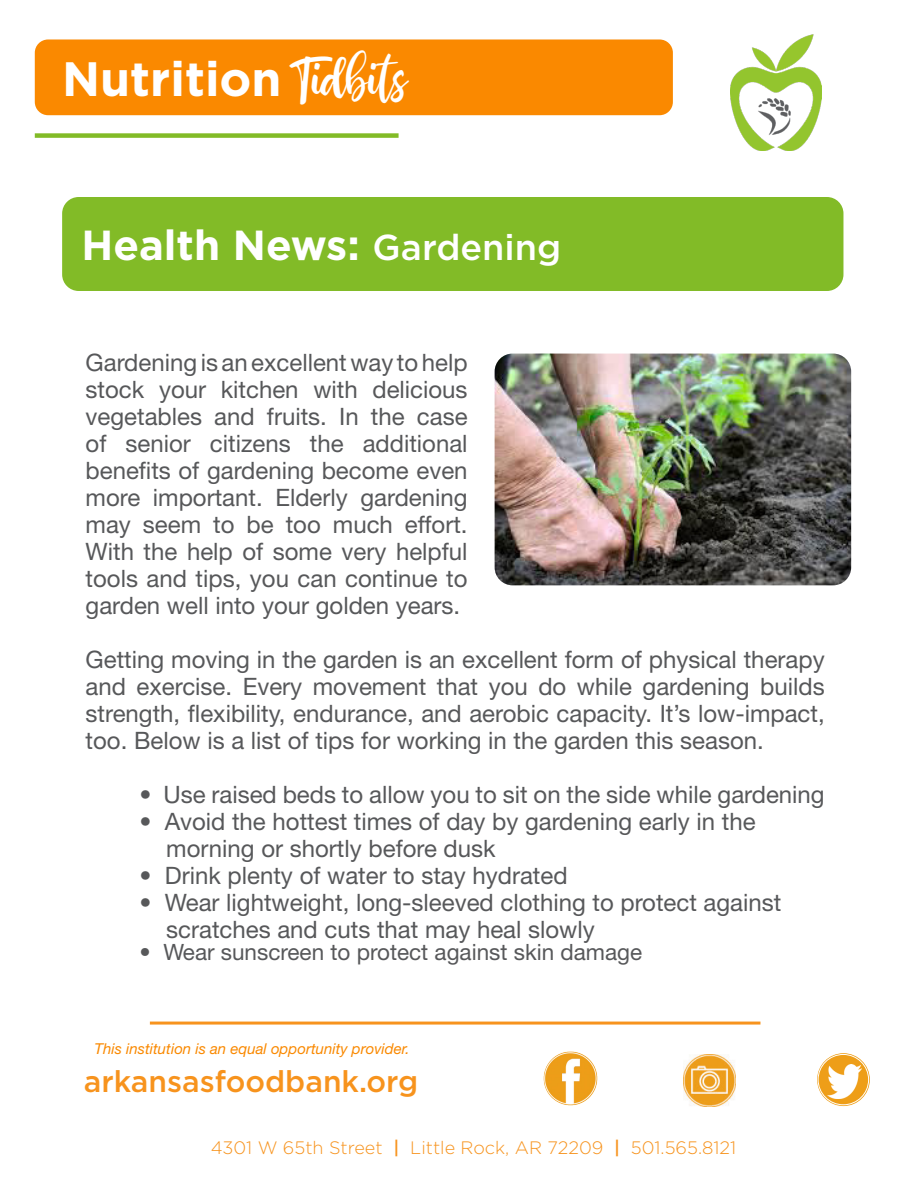
<style>
.page{position:relative;width:918px;height:1188px;background:#fff}
.page>*{position:absolute;margin:0;border:0;box-sizing:border-box;transform-origin:0 0}
.t1{font:700 48.15px "Gotham";color:#fff}
.t2{font:700 42px "Gotham";color:#fff}
.t3{font:500 30px "Gotham";color:#f7931d}
.t4{font:24px/27px "Helvetica Neue LT Std";color:#57585a;text-align:justify}
.t5{font:22.5px "Helvetica Neue LT Std";color:#57585a}
.t6{font:300 18px "Gotham";color:#f7931d}
.t7{font:italic 15px "Helvetica Neue LT Std";color:#fa8900}
.s1{font-family:"bhatoshine";font-weight:400}
.s2{font-weight:500;font-size:36px}
.s3{font-weight:500}
</style>
<div class="page">
<div style="left:62px;top:197px;width:781px;height:94px;background:#82bb27;border-radius:16px"></div>
<img style="left:544px;top:1051px;width:54px;height:54px">
<img style="left:683px;top:1054px;width:53px;height:53px">
<svg style="left:817px;top:1053px;width:53px;height:53px"></svg>
<div style="left:818px;top:1054px;width:51px;height:51px;border:1px solid #fff;border-radius:50%"></div>
<img style="left:828px;top:1064px;width:34px;height:34px">
<hr style="left:150px;top:1022px;width:610px;height:3px;background:#f7931d">
<div style="left:35px;top:39px;width:638px;height:76px;background:#fa8900;border-radius:13px"></div>
<img style="left:731px;top:34px;width:90px;height:117px">
<div style="left:35px;top:133px;width:364px;height:5px;background:#82bb27"></div>
<img style="left:495px;top:354px;width:356px;height:231px">
<p class="t1" style="left:62px;top:47px;width:346px">Nutrition <span class="s1">Tidbits</span></p>
<p class="t2" style="left:81px;top:217px;width:481px">Health News: <span class="s2">Gardening</span></p>
<p class="t4" style="left:86px;top:348px;width:384px">Gardening is an excellent way to help stock your kitchen with delicious vegetables and fruits. In the case of senior citizens the additional benefits of gardening become even more important. Elderly gardening may seem to be too much effort.<br>With the help of some very helpful tools and tips, you can continue to garden well into your golden years.</p>
<p class="t4" style="left:86px;top:645px;width:741px">Getting moving in the garden is an excellent form of physical therapy and exercise. Every movement that you do while gardening builds strength, flexibility, endurance, and aerobic capacity. It’s low-impact, too. Below is a list of tips for working in the garden this season.</p>
<p class="t4" style="left:140px;top:780px;width:687px">• Use raised beds to allow you to sit on the side while gardening</p>
<p class="t4" style="left:166px;top:807px;width:591px;text-indent:-27px">• Avoid the hottest times of day by gardening early in the morning or shortly before dusk</p>
<p class="t4" style="left:140px;top:861px;width:430px">• Drink plenty of water to stay hydrated</p>
<p class="t4" style="left:166px;top:888px;width:617px;text-indent:-27px">• Wear lightweight, long-sleeved clothing to protect against scratches and cuts that may heal slowly</p>
<p class="t5" style="left:140px;top:939px;width:504px">• Wear sunscreen to protect against skin damage</p>
<p class="t7" style="left:95px;top:1040px;width:317px">This institution is an equal opportunity provider.</p>
<p class="t3" style="left:84px;top:1062px;width:336px">arkansasfoodbank.org</p>
<p class="t6" style="left:211px;top:1137px;width:527px">4301 W 65th Street <span class="s3">|</span> Little Rock, AR 72209 <span class="s3">|</span> 501.565.8121</p>
</div>
